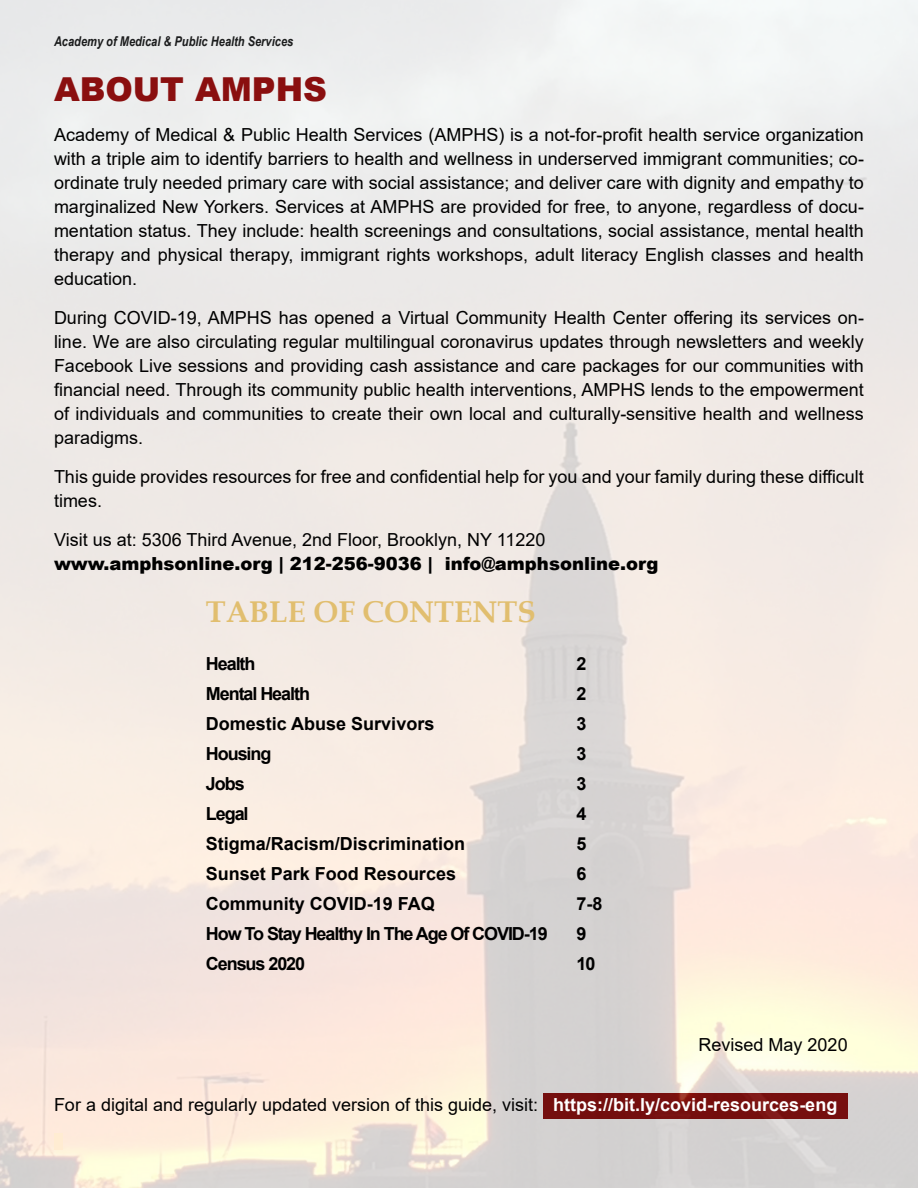
<style>
.page{position:relative;width:918px;height:1188px;background:#fff}
.page>*{position:absolute;margin:0;border:0;box-sizing:border-box;transform-origin:0 0}
.MAIN_HEADER{font:900 33px "Arial";color:#8a0f0f}
.SUBHEAD{font:700 30px "Book Antiqua";color:#e1be6f}
.main_text{font:18px/24px "Arial";color:#000;text-align:justify}
.main_text-2{font:700 18px "Arial";color:#000}
.main_text-3{font:700 18px "Arial";letter-spacing:-.06em;color:#000}
.main_text-4{font:900 18px "Arial";color:#000}
.t1{font:italic 700 13.5px "Arial Narrow";color:#000}
.s1{font-weight:700;color:#fff}
</style>
<div class="page">
<img style="left:0;top:0;width:918px;height:1188px">
<div style="left:54px;top:1133px;width:8px;height:16px;background:#ffecd2"></div>
<p class="t1" style="left:54px;top:31px;width:241px">Academy of Medical &amp; Public Health Services</p>
<p class="MAIN_HEADER" style="left:54px;top:65px;width:275px">ABOUT AMPHS</p>
<p class="main_text" style="left:54px;top:122px;width:811px">Academy of Medical &amp; Public Health Services (AMPHS) is a not-for-profit health service organization with a triple aim to identify barriers to health and wellness in underserved immigrant communities; co&shy;ordinate truly needed primary care with social assistance; and deliver care with dignity and empathy to marginalized New Yorkers. Services at AMPHS are provided for free, to anyone, regardless of docu&shy;mentation status. They include: health screenings and consultations, social assistance, mental health therapy and physical therapy, immigrant rights workshops, adult literacy English classes and health education.</p>
<p class="main_text" style="left:54px;top:305px;width:811px">During COVID-19, AMPHS has opened a Virtual Community Health Center offering its services on&shy;line. We are also circulating regular multilingual coronavirus updates through newsletters and weekly Facebook Live sessions and providing cash assistance and care packages for our communities with financial need. Through its community public health interventions, AMPHS lends to the empowerment of individuals and communities to create their own local and culturally-sensitive health and wellness paradigms.</p>
<p class="main_text" style="left:54px;top:464px;width:811px">This guide provides resources for free and confidential help for you and your family during these difficult times.</p>
<p class="main_text" style="left:54px;top:527px;width:493px">Visit us at: 5306 Third Avenue, 2nd Floor, Brooklyn, NY 11220</p>
<p class="main_text-4" style="left:54px;top:550px;width:606px">www.amphsonline.org | 212-256-9036 | info@amphsonline.org</p>
<p class="SUBHEAD" style="left:206px;top:591px;width:332px">TABLE OF CONTENTS</p>
<p class="main_text-2" style="left:206px;top:651px;width:51px">Health</p>
<p class="main_text-2" style="left:576px;top:651px;width:12px">2</p>
<p class="main_text-3" style="left:206px;top:681px;width:106px">Mental Health</p>
<p class="main_text-2" style="left:576px;top:681px;width:12px">2</p>
<p class="main_text-2" style="left:206px;top:711px;width:230px">Domestic Abuse Survivors</p>
<p class="main_text-2" style="left:576px;top:711px;width:12px">3</p>
<p class="main_text-3" style="left:206px;top:741px;width:67px">Housing</p>
<p class="main_text-2" style="left:576px;top:741px;width:12px">3</p>
<p class="main_text-2" style="left:206px;top:771px;width:40px">Jobs</p>
<p class="main_text-2" style="left:576px;top:771px;width:12px">3</p>
<p class="main_text-2" style="left:206px;top:801px;width:44px">Legal</p>
<p class="main_text-2" style="left:576px;top:801px;width:12px">4</p>
<p class="main_text-2" style="left:206px;top:831px;width:261px">Stigma/Racism/Discrimination</p>
<p class="main_text-2" style="left:576px;top:831px;width:12px">5</p>
<p class="main_text-2" style="left:206px;top:861px;width:252px">Sunset Park Food Resources</p>
<p class="main_text-2" style="left:576px;top:861px;width:12px">6</p>
<p class="main_text-2" style="left:206px;top:891px;width:231px">Community COVID-19 FAQ</p>
<p class="main_text-2" style="left:576px;top:891px;width:28px">7-8</p>
<p class="main_text-3" style="left:206px;top:921px;width:343px">How To Stay Healthy In The Age Of COVID-19</p>
<p class="main_text-2" style="left:576px;top:921px;width:12px">9</p>
<p class="main_text-3" style="left:206px;top:951px;width:101px">Census 2020</p>
<p class="main_text-2" style="left:576px;top:951px;width:20px">10</p>
<p class="main_text" style="left:699px;top:1032px;width:151px">Revised May 2020</p>
<p class="main_text" style="left:54px;top:1093px;width:785px">For a digital and regularly updated version of this guide, visit: <span class="s1">https://bit.ly/covid-resources-eng</span></p>
</div>
